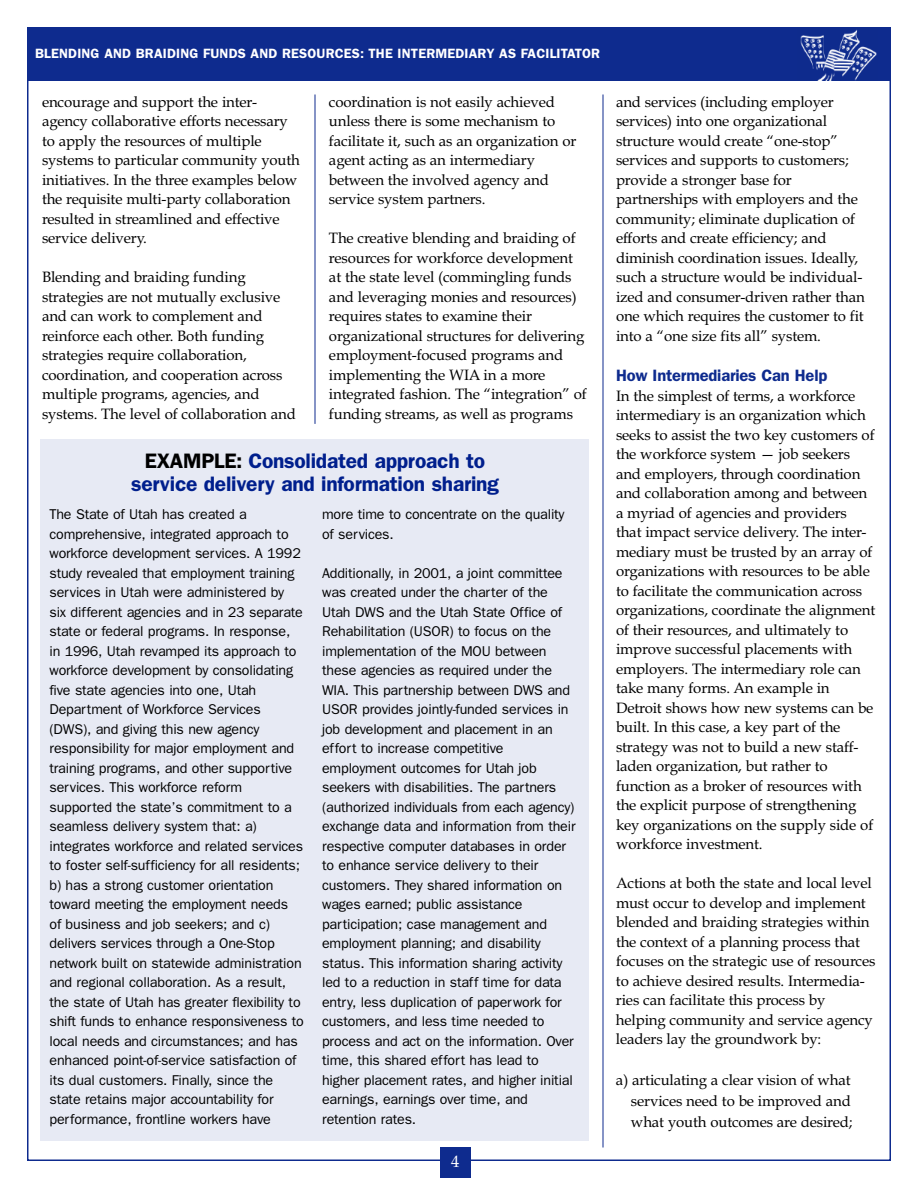
<style>
.page{position:relative;width:918px;height:1188px;background:#fff}
.page>*{position:absolute;margin:0;border:0;box-sizing:border-box;transform-origin:0 0}
.t1{font:600 21px/22.5px "Franklin Gothic";letter-spacing:-.01em;color:#001f8d;text-align:center}
.t2{font:600 16.5px "Franklin Gothic";letter-spacing:-.01em;color:#0e2b8e}
.t3{font:16.5px "Book Antiqua";color:#fff}
.t4{font:15px/19.5px "Book Antiqua";letter-spacing:-.01em;color:#000}
.t5{font:14.25px/19.5px "Franklin Gothic";letter-spacing:-.01em;color:#000}
.t6{font:600 13.5px "Franklin Gothic";letter-spacing:.01em;color:#fff}
.s1{color:#000}
</style>
<div class="page">
<div style="left:27px;top:27px;width:864px;height:54px;background:#0e2b8e"></div>
<img style="left:800px;top:30px;width:77px;height:50px">
<hr style="left:315px;top:94px;width:1px;height:330px;background:#0e2b8e">
<hr style="left:603px;top:94px;width:1px;height:1054px;background:#0e2b8e">
<div style="left:440px;top:1148px;width:30px;height:30px;background:#0e2b8e"></div>
<div style="left:40px;top:440px;width:550px;height:702px;background:#e7eaf4"></div>
<p class="t6" style="left:35px;top:45px;width:566px">BLENDING AND BRAIDING FUNDS AND RESOURCES: THE INTERMEDIARY AS FACILITATOR</p>
<p class="t4" style="left:42px;top:92px;width:260px">encourage and support the inter&shy;agency collaborative efforts necessary to apply the resources of multiple systems to particular community youth initiatives. In the three examples below the requisite multi-party collaboration resulted in streamlined and effective service delivery.</p>
<p class="t4" style="left:42px;top:267px;width:255px">Blending and braiding funding strategies are not mutually exclusive and can work to complement and reinforce each other. Both funding strategies require collaboration, coordination, and cooperation across multiple programs, agencies, and systems. The level of collaboration and</p>
<p class="t4" style="left:329px;top:92px;width:249px">coordination is not easily achieved unless there is some mechanism to facilitate it, such as an organization or agent acting as an intermediary between the involved agency and service system partners.</p>
<p class="t4" style="left:329px;top:228px;width:259px">The creative blending and braiding of resources for workforce development at the state level (commingling funds and leveraging monies and resources) requires states to examine their organizational structures for delivering employment-focused programs and implementing the WIA in a more integrated fashion. The “integration” of funding streams, as well as programs</p>
<h1 class="t1" style="left:131px;top:450px;width:369px"><span class="s1">EXAMPLE:</span> Consolidated approach to service delivery and information sharing</h1>
<p class="t5" style="left:50px;top:504px;width:256px">The State of Utah has created a comprehensive, integrated approach to workforce development services. A 1992 study revealed that employment training services in Utah were administered by six different agencies and in 23 separate state or federal programs. In response, in 1996, Utah revamped its approach to workforce development by consolidating five state agencies into one, Utah Department of Workforce Services (DWS), and giving this new agency responsibility for major employment and training programs, and other supportive services. This workforce reform supported the state’s commitment to a seamless delivery system that: a) integrates workforce and related services to foster self-sufficiency for all residents; b) has a strong customer orientation toward meeting the employment needs<br>of business and job seekers; and c) delivers services through a One-Stop network built on statewide administration and regional collaboration. As a result, the state of Utah has greater flexibility to shift funds to enhance responsiveness to local needs and circumstances; and has enhanced point-of-service satisfaction of its dual customers. Finally, since the state retains major accountability for performance, frontline workers have</p>
<p class="t5" style="left:322px;top:504px;width:244px">more time to concentrate on the quality of services.</p>
<p class="t5" style="left:322px;top:563px;width:255px">Additionally, in 2001, a joint committee was created under the charter of the Utah DWS and the Utah State Office of Rehabilitation (USOR) to focus on the implementation of the MOU between these agencies as required under the WIA. This partnership between DWS and USOR provides jointly-funded services in job development and placement in an effort to increase competitive employment outcomes for Utah job seekers with disabilities. The partners (authorized individuals from each agency) exchange data and information from their respective computer databases in order to enhance service delivery to their customers. They shared information on wages earned; public assistance participation; case management and employment planning; and disability status. This information sharing activity led to a reduction in staff time for data entry, less duplication of paperwork for customers, and less time needed to process and act on the information. Over time, this shared effort has lead to higher placement rates, and higher initial earnings, earnings over time, and retention rates.</p>
<p class="t3" style="left:451px;top:1152px;width:10px">4</p>
<p class="t4" style="left:616px;top:92px;width:250px">and services (including employer services) into one organizational structure would create “one-stop” services and supports to customers; provide a stronger base for partnerships with employers and the community; eliminate duplication of efforts and create efficiency; and diminish coordination issues. Ideally, such a structure would be individual&shy;ized and consumer-driven rather than one which requires the customer to fit into a “one size fits all” system.</p>
<p class="t2" style="left:616px;top:366px;width:213px">How Intermediaries Can Help</p>
<p class="t4" style="left:616px;top:386px;width:261px">In the simplest of terms, a workforce intermediary is an organization which seeks to assist the two key customers of the workforce system — job seekers and employers, through coordination and collaboration among and between a myriad of agencies and providers that impact service delivery. The inter&shy;mediary must be trusted by an array of organizations with resources to be able to facilitate the communication across organizations, coordinate the alignment of their resources, and ultimately to improve successful placements with employers. The intermediary role can take many forms. An example in Detroit shows how new systems can be built. In this case, a key part of the strategy was not to build a new staff&shy;laden organization, but rather to function as a broker of resources with the explicit purpose of strengthening key organizations on the supply side of workforce investment.</p>
<p class="t4" style="left:616px;top:873px;width:261px">Actions at both the state and local level must occur to develop and implement blended and braiding strategies within the context of a planning process that focuses on the strategic use of resources to achieve desired results. Intermedia&shy;ries can facilitate this process by helping community and service agency leaders lay the groundwork by:</p>
<p class="t4" style="left:631px;top:1069px;width:223px;line-height:21px;text-indent:-15px">a) articulating a clear vision of what services need to be improved and what youth outcomes are desired;</p>
</div>
